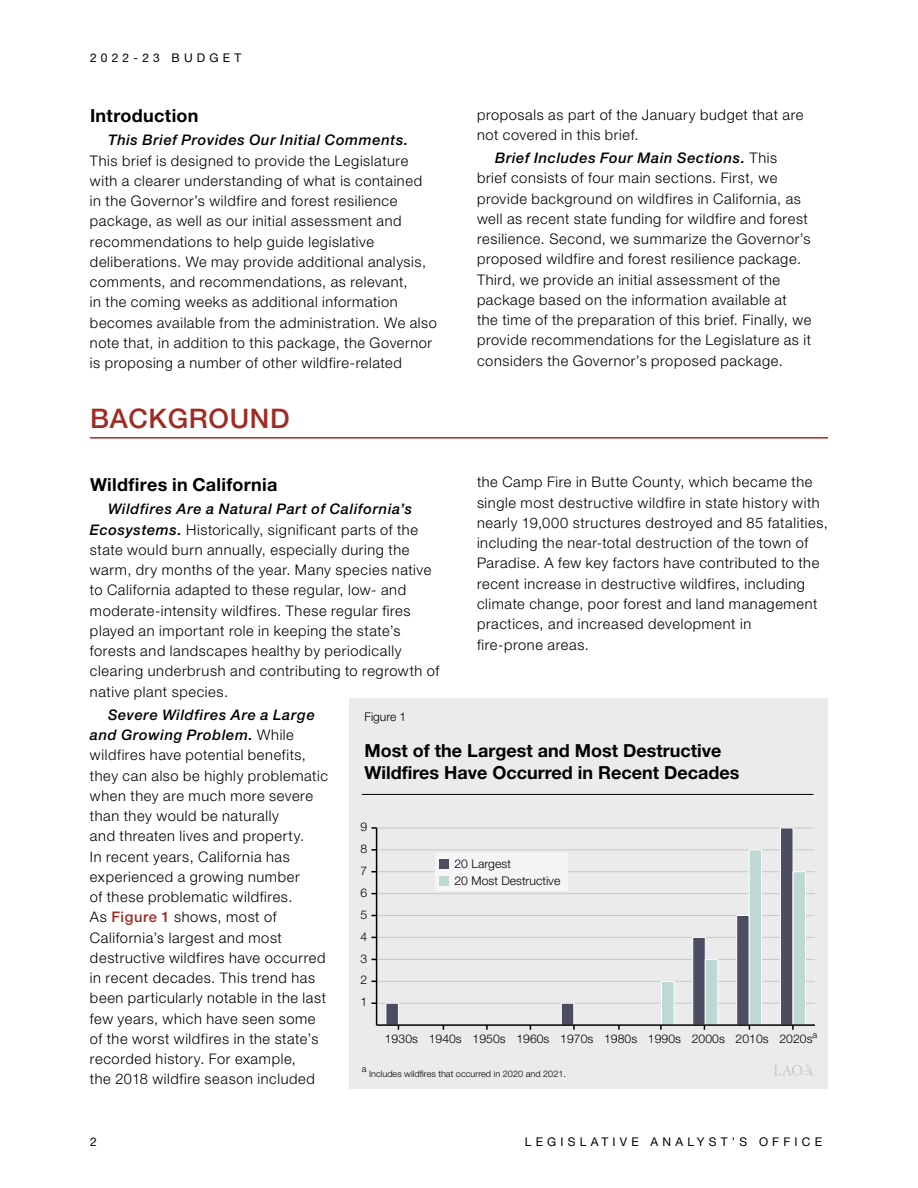
<style>
.page{position:relative;width:918px;height:1188px;background:#fff}
.page>*{position:absolute;margin:0;border:0;box-sizing:border-box;transform-origin:0 0}
.t1{font:500 27px "Helvetica Neue LT";letter-spacing:.025em;color:#a02b22}
.t2{font:700 18px/21.6px "Helvetica Neue LT";color:#000}
.t3{font:300 14.7px/20.2px "Helvetica Neue LT";letter-spacing:.04em;color:#000}
.t4{font:italic 500 14.7px "Helvetica Neue LT";letter-spacing:.045em;color:#000}
.t5{font:300 12px/17px "Helvetica Neue LT";color:#000}
.t6{font:12px "Helvetica Neue LT";letter-spacing:.35em;color:#000}
.t7{font:300 9px "Helvetica Neue LT";color:#000}
.s1{font-weight:500;font-style:italic}
.s2{font-weight:500;color:#a02b22}
</style>
<div class="page">
<hr style="left:90px;top:437px;width:738px;height:2px;background:#a02b22">
<div style="left:349px;top:699px;width:479px;height:390px;background:#ebebec"></div>
<svg style="left:774px;top:1064px;width:40px;height:12px"></svg>
<hr style="left:362px;top:794px;width:452px;height:1px;background:#000">
<hr style="left:377px;top:828px;width:438px;height:1px;background:#c7c8ca">
<hr style="left:377px;top:850px;width:438px;height:1px;background:#c7c8ca">
<hr style="left:377px;top:871px;width:438px;height:1px;background:#c7c8ca">
<hr style="left:377px;top:893px;width:438px;height:1px;background:#c7c8ca">
<hr style="left:377px;top:915px;width:438px;height:1px;background:#c7c8ca">
<hr style="left:377px;top:937px;width:438px;height:1px;background:#c7c8ca">
<hr style="left:377px;top:959px;width:438px;height:1px;background:#c7c8ca">
<hr style="left:377px;top:981px;width:438px;height:1px;background:#c7c8ca">
<hr style="left:377px;top:1003px;width:438px;height:1px;background:#c7c8ca">
<svg style="left:386px;top:828px;width:407px;height:196px"></svg>
<hr style="left:376px;top:828px;width:1px;height:197px;background:#000">
<hr style="left:377px;top:1024px;width:438px;height:2px;background:#000">
<div style="left:435px;top:853px;width:132px;height:38px;background:#f5f5f7"></div>
<div style="left:440px;top:860px;width:9px;height:9px;background:#4d4d62"></div>
<div style="left:440px;top:877px;width:9px;height:9px;background:#bed8d4"></div>
<svg style="left:660px;top:849px;width:146px;height:181px"></svg>
<p class="t6" style="left:90px;top:50px;width:153px">2022-23 BUDGET</p>
<p class="t2" style="left:90px;top:104px;width:110px">Introduction</p>
<p class="t4" style="left:108px;top:131px;width:302px">This Brief Provides Our Initial Comments.</p>
<p class="t3" style="left:90px;top:150px;width:349px">This brief is designed to provide the Legislature with a clearer understanding of what is contained<br>in the Governor’s wildfire and forest resilience package, as well as our initial assessment and recommendations to help guide legislative deliberations. We may provide additional analysis, comments, and recommendations, as relevant,<br>in the coming weeks as additional information becomes available from the administration. We also note that, in addition to this package, the Governor is proposing a number of other wildfire-related</p>
<h1 class="t1" style="left:90px;top:402px;width:201px">BACKGROUND</h1>
<p class="t3" style="left:477px;top:104px;width:328px">proposals as part of the January budget that are not covered in this brief.</p>
<p class="t3" style="left:477px;top:147px;width:336px;text-indent:18px"><span class="s1">Brief Includes Four Main Sections.</span> This<br>brief consists of four main sections. First, we provide background on wildfires in California, as well as recent state funding for wildfire and forest resilience. Second, we summarize the Governor’s proposed wildfire and forest resilience package.<br>Third, we provide an initial assessment of the package based on the information available at the time of the preparation of this brief. Finally, we provide recommendations for the Legislature as it considers the Governor’s proposed package.</p>
<p class="t3" style="left:477px;top:472px;width:353px">the Camp Fire in Butte County, which became the single most destructive wildfire in state history with nearly 19,000 structures destroyed and 85 fatalities, including the near-total destruction of the town of Paradise. A few key factors have contributed to the recent increase in destructive wildfires, including climate change, poor forest and land management practices, and increased development in<br>fire-prone areas.</p>
<p class="t2" style="left:90px;top:473px;width:189px">Wildfires in California</p>
<p class="t3" style="left:90px;top:499px;width:351px;text-indent:18px"><span class="s1">Wildfires Are a Natural Part of California’s Ecosystems.</span> Historically, significant parts of the state would burn annually, especially during the warm, dry months of the year. Many species native to California adapted to these regular, low- and moderate-intensity wildfires. These regular fires played an important role in keeping the state’s forests and landscapes healthy by periodically clearing underbrush and contributing to regrowth of native plant species.</p>
<p class="t3" style="left:90px;top:704px;width:239px;text-indent:18px"><span class="s1">Severe Wildfires Are a Large and Growing Problem.</span> While wildfires have potential benefits, they can also be highly problematic when they are much more severe than they would be naturally<br>and threaten lives and property.<br>In recent years, California has experienced a growing number<br>of these problematic wildfires.<br>As <span class="s2">Figure 1</span> shows, most of<br>California’s largest and most destructive wildfires have occurred in recent decades. This trend has been particularly notable in the last few years, which have seen some of the worst wildfires in the state’s recorded history. For example,<br>the 2018 wildfire season included</p>
<p class="t5" style="left:365px;top:708px;width:43px">Figure 1</p>
<p class="t2" style="left:365px;top:739px;width:376px">Most of the Largest and Most Destructive<br>Wildfires Have Occurred in Recent Decades</p>
<p class="t5" style="left:360px;top:818px;width:8px">9</p>
<p class="t5" style="left:360px;top:840px;width:8px">8</p>
<p class="t5" style="left:455px;top:855px;width:107px">20 Largest<br>20 Most Destructive</p>
<p class="t5" style="left:360px;top:862px;width:8px">7</p>
<p class="t5" style="left:360px;top:884px;width:8px">6</p>
<p class="t5" style="left:360px;top:906px;width:8px">5</p>
<p class="t5" style="left:360px;top:928px;width:8px">4</p>
<p class="t5" style="left:360px;top:950px;width:8px">3</p>
<p class="t5" style="left:360px;top:971px;width:8px">2</p>
<p class="t5" style="left:360px;top:993px;width:8px">1</p>
<p class="t5" style="left:385px;top:1030px;width:434px">1930s 1940s 1950s 1960s 1970s 1980s 1990s 2000s 2010s 2020s<sup>a</sup></p>
<p class="t7" style="left:362px;top:1063px;width:6px">a</p>
<p class="t7" style="left:369px;top:1068px;width:199px">Includes wildfires that occurred in 2020 and 2021.</p>
<p class="t6" style="left:90px;top:1134px;width:8px">2</p>
<p class="t6" style="left:525px;top:1134px;width:299px">LEGISLATIVE ANALYST’S OFFICE</p>
</div>
